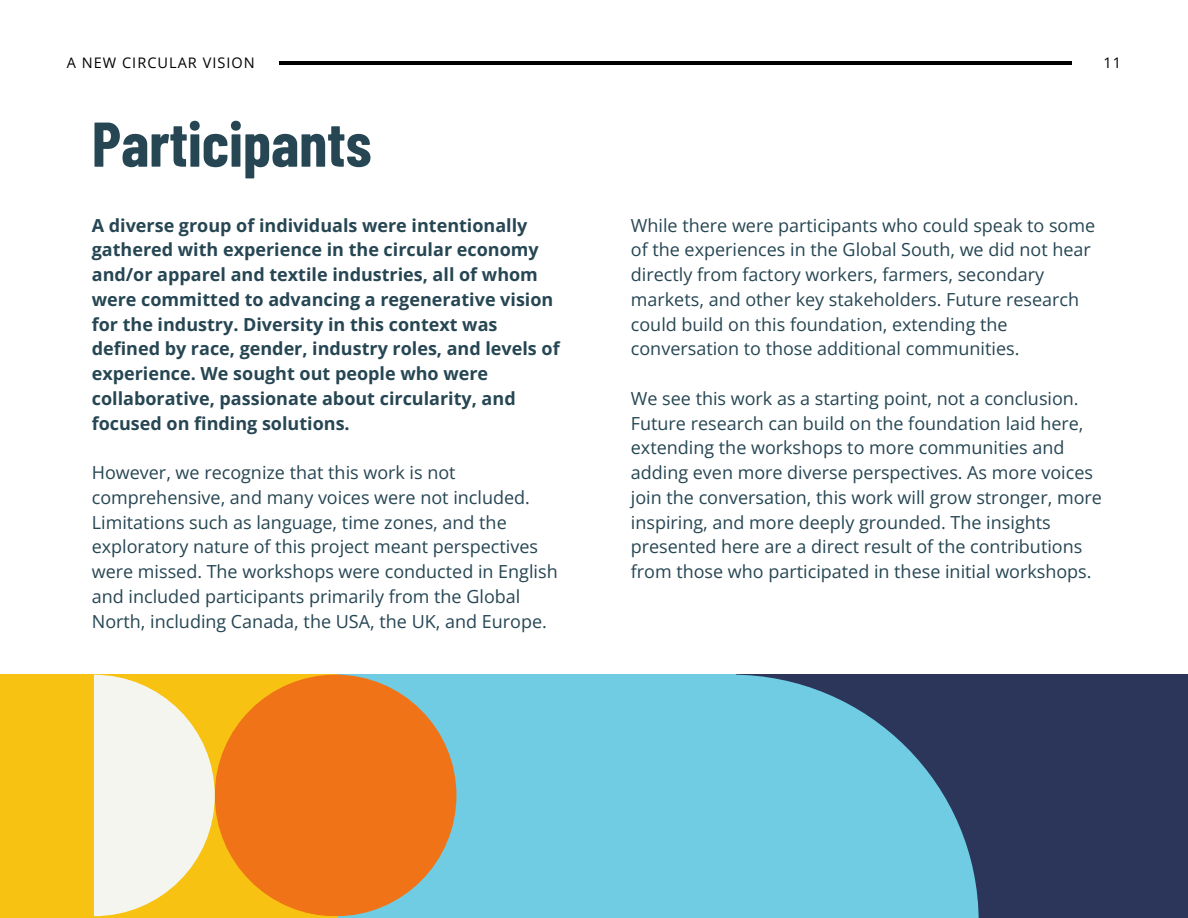
<style>
.page{position:relative;width:1188px;height:918px;background:#fff}
.page>*{position:absolute;margin:0;border:0;box-sizing:border-box;transform-origin:0 0}
.t1{font:700 63px "Barlow Condensed";color:#264653}
.t2{font:18px/24.8px "Open Sans";color:#264653}
.t3{font:700 18px/24.8px "Open Sans";color:#264653}
.t4{font:14.55px "Open Sans";letter-spacing:.07em;color:#000}
</style>
<div class="page">
<hr style="left:279px;top:62px;width:793px;height:2px;background:#000">
<div style="left:0;top:675px;width:338px;height:243px;background:#f8c212"></div>
<div style="left:339px;top:675px;width:404px;height:243px;background:#6fcce3"></div>
<div style="left:737px;top:675px;width:451px;height:243px;background:#2b365a"></div>
<svg style="left:737px;top:675px;width:242px;height:243px;fill:#6fcce3"></svg>
<div style="left:215px;top:675px;width:241px;height:241px;background:#f17318;border-radius:50%"></div>
<svg style="left:94px;top:675px;width:120px;height:241px"></svg>
<h3 class="t4" style="left:67px;top:53px;width:190px">A NEW CIRCULAR VISION</h3>
<h3 class="t4" style="left:1104px;top:53px;width:19px">11</h3>
<h3 class="t1" style="left:92px;top:104px;width:281px">Participants</h3>
<p class="t3" style="left:92px;top:212px;width:469px">A diverse group of individuals were intentionally gathered with experience in the circular economy and/or apparel and textile industries, all of whom were committed to advancing a regenerative vision for the industry. Diversity in this context was defined by race, gender, industry roles, and levels of experience. We sought out people who were collaborative, passionate about circularity, and focused on finding solutions.</p>
<p class="t2" style="left:92px;top:460px;width:467px">However, we recognize that this work is not comprehensive, and many voices were not included.<br>Limitations such as language, time zones, and the exploratory nature of this project meant perspectives were missed. The workshops were conducted in English and included participants primarily from the Global North, including Canada, the USA, the UK, and Europe.</p>
<h1 class="t2" style="left:631px;top:212px;width:466px">While there were participants who could speak to some of the experiences in the Global South, we did not hear directly from factory workers, farmers, secondary markets, and other key stakeholders. Future research could build on this foundation, extending the conversation to those additional communities.</h1>
<h2 class="t2" style="left:631px;top:386px;width:473px">We see this work as a starting point, not a conclusion.<br>Future research can build on the foundation laid here, extending the workshops to more communities and adding even more diverse perspectives. As more voices join the conversation, this work will grow stronger, more inspiring, and more deeply grounded. The insights presented here are a direct result of the contributions from those who participated in these initial workshops.</h2>
</div>
